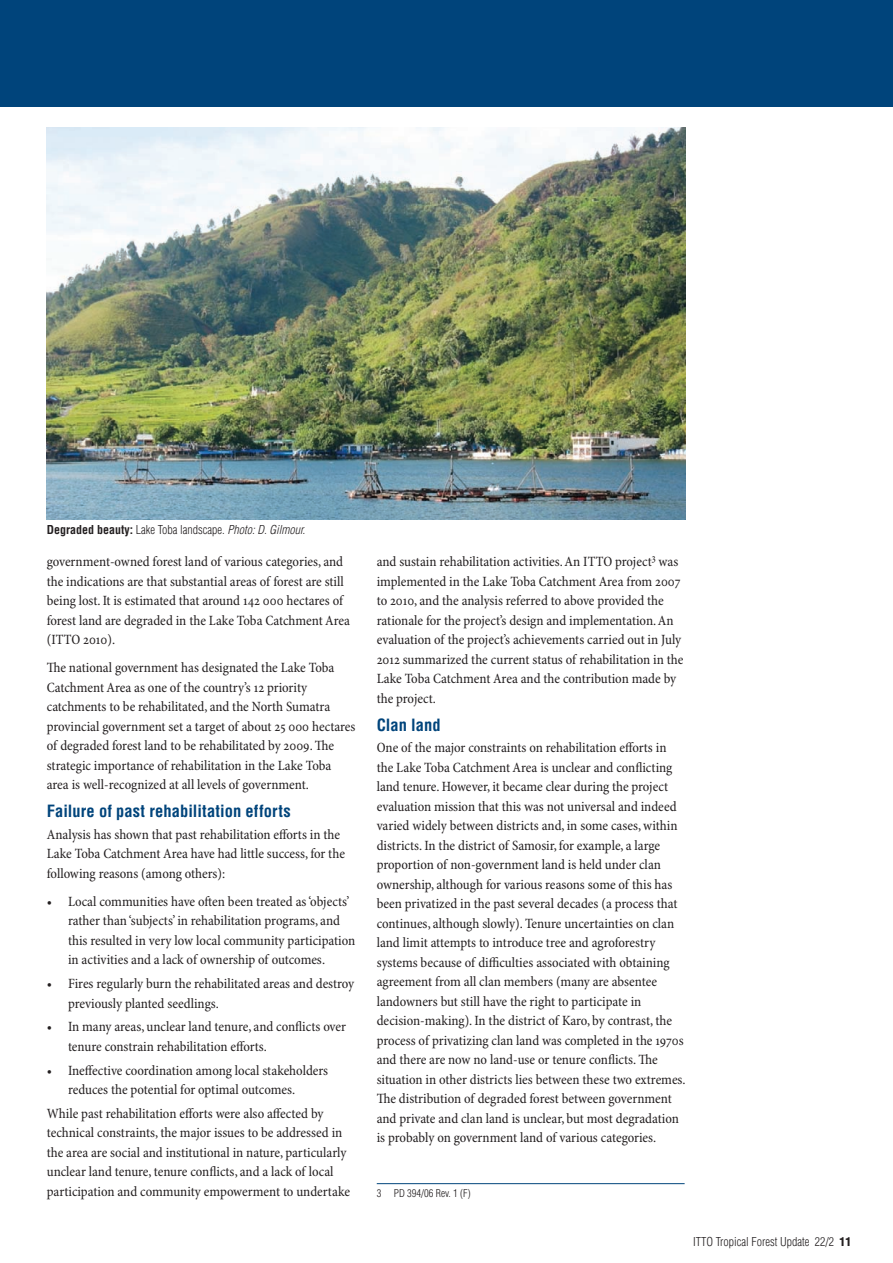
<style>
.page{position:relative;width:893px;height:1263px;background:#fff}
.page>*{position:absolute;margin:0;border:0;box-sizing:border-box;transform-origin:0 0}
.HEADING_2__body{font:700 condensed 16.5px "Helvetica";letter-spacing:.005em;color:#00447b}
.BODY_TEXT{font:condensed 14.25px/19.5px "Minion Pro";letter-spacing:-.005em;color:#231f20}
.BULLET_1{font:condensed 14.25px/19.5px "Minion Pro";color:#231f20}
.CAPTIONS___NON_BODY{font:300 condensed 12px "Helvetica";color:#231f20}
.FOOTNOTES{font:300 condensed 10.5px "Helvetica";color:#231f20}
.s1{font-weight:700}
.s2{font-style:italic}
.s3{font-weight:900}
</style>
<div class="page">
<div style="left:0;top:0;width:893px;height:106px;background:#00447b"></div>
<img style="left:47px;top:128px;width:638px;height:392px">
<hr style="left:377px;top:1183px;width:308px;height:1px;background:#00447b">
<p class="CAPTIONS___NON_BODY" style="left:47px;top:522px;width:260px"><span class="s1">Degraded beauty:</span> Lake Toba landscape. <span class="s2">Photo: D. Gilmour.</span></p>
<p class="BODY_TEXT" style="left:47px;top:552px;width:305px">government-owned forest land of various categories, and the indications are that substantial areas of forest are still being lost. It is estimated that around 142 000 hectares of forest land are degraded in the Lake Toba Catchment Area (ITTO 2010).</p>
<p class="BODY_TEXT" style="left:47px;top:658px;width:310px">The national government has designated the Lake Toba Catchment Area as one of the country’s 12 priority catchments to be rehabilitated, and the North Sumatra provincial government set a target of about 25 000 hectares of degraded forest land to be rehabilitated by 2009. The strategic importance of rehabilitation in the Lake Toba area is well-recognized at all levels of government.</p>
<p class="HEADING_2__body" style="left:47px;top:801px;width:246px">Failure of past rehabilitation efforts</p>
<p class="BODY_TEXT" style="left:47px;top:825px;width:300px">Analysis has shown that past rehabilitation efforts in the<br>Lake Toba Catchment Area have had little success, for the following reasons (among others):</p>
<p class="BULLET_1" style="left:68px;top:892px;width:289px;text-indent:-21px">• Local communities have often been treated as ‘objects’ rather than ‘subjects’ in rehabilitation programs, and this resulted in very low local community participation in activities and a lack of ownership of outcomes.</p>
<p class="BULLET_1" style="left:68px;top:974px;width:288px;text-indent:-21px">• Fires regularly burn the rehabilitated areas and destroy previously planted seedlings.</p>
<p class="BULLET_1" style="left:68px;top:1018px;width:280px;text-indent:-21px">• In many areas, unclear land tenure, and conflicts over tenure constrain rehabilitation efforts.</p>
<p class="BULLET_1" style="left:68px;top:1061px;width:262px;text-indent:-21px">• Ineffective coordination among local stakeholders reduces the potential for optimal outcomes.</p>
<p class="BODY_TEXT" style="left:47px;top:1104px;width:305px">While past rehabilitation efforts were also affected by technical constraints, the major issues to be addressed in the area are social and institutional in nature, particularly unclear land tenure, tenure conflicts, and a lack of local participation and community empowerment to undertake</p>
<p class="BODY_TEXT" style="left:377px;top:552px;width:308px">and sustain rehabilitation activities. An ITTO project<sup>3</sup> was implemented in the Lake Toba Catchment Area from 2007 to 2010, and the analysis referred to above provided the rationale for the project’s design and implementation. An evaluation of the project’s achievements carried out in July 2012 summarized the current status of rehabilitation in the Lake Toba Catchment Area and the contribution made by the project.</p>
<p class="HEADING_2__body" style="left:377px;top:714px;width:65px">Clan land</p>
<p class="BODY_TEXT" style="left:377px;top:739px;width:310px">One of the major constraints on rehabilitation efforts in the Lake Toba Catchment Area is unclear and conflicting land tenure. However, it became clear during the project evaluation mission that this was not universal and indeed varied widely between districts and, in some cases, within districts. In the district of Samosir, for example, a large proportion of non-government land is held under clan ownership, although for various reasons some of this has been privatized in the past several decades (a process that continues, although slowly). Tenure uncertainties on clan land limit attempts to introduce tree and agroforestry systems because of difficulties associated with obtaining agreement from all clan members (many are absentee landowners but still have the right to participate in decision-making). In the district of Karo, by contrast, the process of privatizing clan land was completed in the 1970s and there are now no land-use or tenure conflicts. The situation in other districts lies between these two extremes.<br>The distribution of degraded forest between government and private and clan land is unclear, but most degradation is probably on government land of various categories.</p>
<p class="FOOTNOTES" style="left:377px;top:1186px;width:95px">3 PD 394/06 Rev. 1 (F)</p>
<p class="CAPTIONS___NON_BODY" style="left:693px;top:1234px;width:160px">ITTO Tropical Forest Update 22/2 <span class="s3">11</span></p>
</div>
